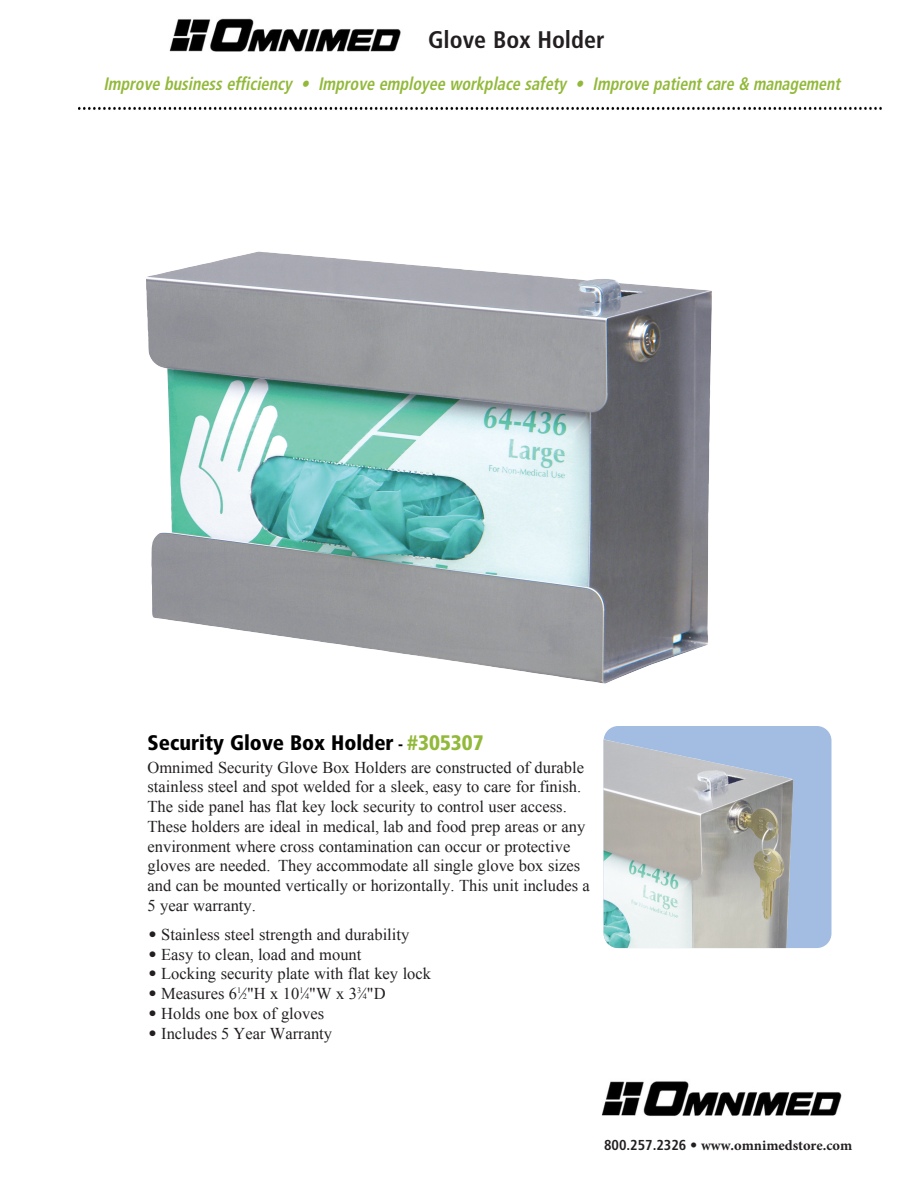
<style>
.page{position:relative;width:918px;height:1188px;background:#fff}
.page>*{position:absolute;margin:0;border:0;box-sizing:border-box;transform-origin:0 0}
.t1{font:700 condensed 24px "Frutiger";color:#231f20}
.t2{font:900 condensed 21px "Frutiger";color:#000}
.t3{font:italic 700 condensed 18px "Frutiger";color:#92b93a;scale:.9 1}
.t4{font:16.5px/19.8px "Times New Roman";color:#231f20}
.t5{font:700 14.4px "Minion Pro";color:#231f20}
.s1{font-family:"Classical Sans Cond DTC";font-weight:400;font-stretch:normal}
.s2{color:#92b93a}
.s3{font-family:"Frutiger";font-weight:300;font-stretch:condensed}
.s4{font-size:8.25px}
.s5{font-family:"Frutiger";font-stretch:condensed}
</style>
<div class="page">
<img style="left:146px;top:251px;width:566px;height:433px">
<div style="left:604px;top:726px;width:227px;height:222px;background:#a3bce1;border-radius:15px"></div>
<img style="left:604px;top:739px;width:190px;height:209px">
<img style="left:601px;top:1081px;width:241px;height:35px">
<img style="left:169px;top:18px;width:232px;height:34px">
<img style="left:78px;top:106px;width:804px;height:4px">
<h1 class="t1" style="left:428px;top:30px;width:178px">Glove Box Holder</h1>
<p class="t3" style="left:103px;top:76px;width:823px">Improve business efficiency • Improve employee workplace safety • Improve patient care &amp; management</p>
<p class="t2" style="left:148px;top:734px;width:338px">Security Glove Box Holder <span class="s1">-</span> <span class="s2">#305307</span></p>
<p class="t4" style="left:148px;top:757px;width:444px">Omnimed Security Glove Box Holders are constructed of durable stainless steel and spot welded for a sleek, easy to care for finish.<br>The side panel has flat key lock security to control user access.<br>These holders are ideal in medical, lab and food prep areas or any environment where cross contamination can occur or protective gloves are needed. They accommodate all single glove box sizes and can be mounted vertically or horizontally. This unit includes a 5 year warranty.</p>
<p class="t4" style="left:149px;top:924px;width:262px"><span class="s3">•</span> Stainless steel strength and durability</p>
<p class="t4" style="left:149px;top:944px;width:214px"><span class="s3">•</span> Easy to clean, load and mount</p>
<p class="t4" style="left:149px;top:964px;width:284px"><span class="s3">•</span> Locking security plate with flat key lock</p>
<p class="t4" style="left:149px;top:983px;width:238px"><span class="s3">•</span> Measures 6<sup>1</sup>⁄<span class="s4">2</span>"H x 10<sup>1</sup>⁄<span class="s4">4</span>"W x 3<sup>3</sup>⁄<span class="s4">4</span>"D</p>
<p class="t4" style="left:149px;top:1003px;width:177px"><span class="s3">•</span> Holds one box of gloves</p>
<p class="t4" style="left:149px;top:1023px;width:185px"><span class="s3">•</span> Includes 5 Year Warranty</p>
<p class="t5" style="left:604px;top:1136px;width:250px"><span class="s5">800.257.2326 •</span> www.omnimedstore.com</p>
</div>
